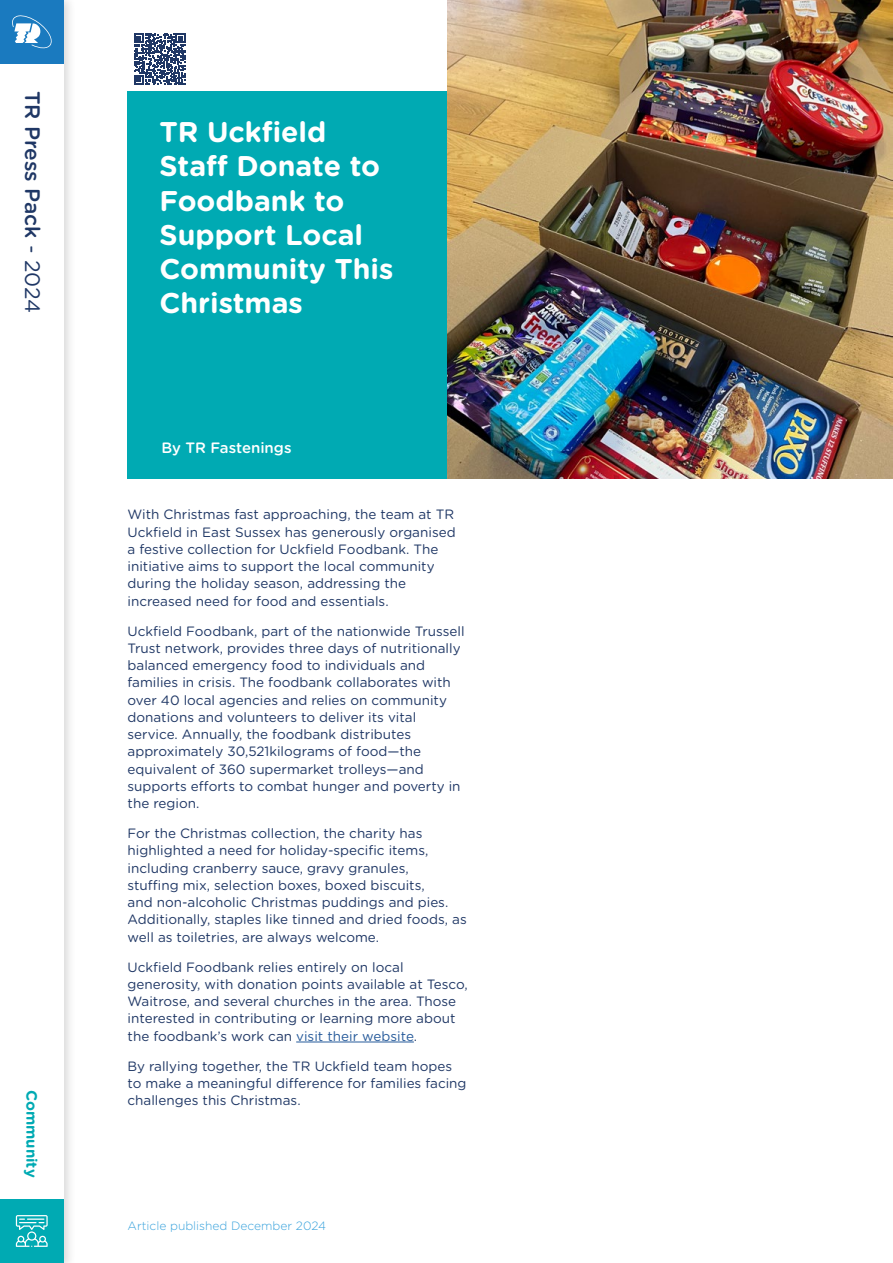
<style>
.page{position:relative;width:893px;height:1263px;background:#fff}
.page>*{position:absolute;margin:0;border:0;box-sizing:border-box;transform-origin:0 0}
.t1{font:700 28.5px/34.2px "Gotham Rounded";color:#fff}
.t2{font:500 21px "Gotham Rounded";color:#1f3765}
.t3{font:500 15px "Gotham Rounded";color:#fff}
.t4{font:700 15px "Gotham Rounded";color:#00aab3}
.t5{font:13.5px/17.2px "Gotham Rounded";color:#1f3765}
.t6{font:300 12px "Gotham Rounded";color:#38a2dc}
.s1{font-weight:400}
.s2{color:#275b9b}
</style>
<div class="page">
<div style="left:0;top:0;width:77px;height:1263px;background:#000;opacity:.15"></div>
<div style="left:0;top:0;width:64px;height:1263px;background:#fff"></div>
<div style="left:0;top:1199px;width:64px;height:64px;background:#00aab3"></div>
<div style="left:0;top:0;width:64px;height:64px;background:#1a7abf"></div>
<svg style="left:12px;top:15px;width:40px;height:34px"></svg>
<div style="left:128px;top:91px;width:320px;height:387px;background:#00aab3"></div>
<svg style="left:16px;top:1215px;width:32px;height:32px"></svg>
<svg style="left:134px;top:33px;width:51px;height:52px"></svg>
<img style="left:447px;top:0;width:445px;height:478px">
<hr style="left:296px;top:1042px;width:118px;height:1px;background:#275b9b">
<h2 class="t2" style="left:47px;top:91px;width:224px;rotate:90deg">TR Press Pack <span class="s1">- 2024</span></h2>
<p class="t4" style="left:43px;top:1090px;width:89px;rotate:90deg">Community</p>
<h1 class="t1" style="left:159px;top:114px;width:236px">TR Uckfield<br>Staff Donate to<br>Foodbank to<br>Support Local<br>Community This<br>Christmas</h1>
<p class="t3" style="left:161px;top:437px;width:132px">By TR Fastenings</p>
<p class="t5" style="left:128px;top:505px;width:330px">With Christmas fast approaching, the team at TR Uckfield in East Sussex has generously organised a festive collection for Uckfield Foodbank. The initiative aims to support the local community during the holiday season, addressing the increased need for food and essentials.</p>
<p class="t5" style="left:128px;top:622px;width:338px">Uckfield Foodbank, part of the nationwide Trussell Trust network, provides three days of nutritionally balanced emergency food to individuals and families in crisis. The foodbank collaborates with over 40 local agencies and relies on community donations and volunteers to deliver its vital service. Annually, the foodbank distributes approximately 30,521kilograms of food—the equivalent of 360 supermarket trolleys—and supports efforts to combat hunger and poverty in the region.</p>
<p class="t5" style="left:128px;top:824px;width:341px">For the Christmas collection, the charity has highlighted a need for holiday-specific items, including cranberry sauce, gravy granules,<br>stuffing mix, selection boxes, boxed biscuits,<br>and non-alcoholic Christmas puddings and pies.<br>Additionally, staples like tinned and dried foods, as well as toiletries, are always welcome.</p>
<p class="t5" style="left:128px;top:958px;width:342px">Uckfield Foodbank relies entirely on local generosity, with donation points available at Tesco, Waitrose, and several churches in the area. Those interested in contributing or learning more about the foodbank’s work can <span class="s2">visit their website</span>.</p>
<p class="t5" style="left:128px;top:1057px;width:340px">By rallying together, the TR Uckfield team hopes to make a meaningful difference for families facing challenges this Christmas.</p>
<p class="t6" style="left:128px;top:1218px;width:200px">Article published December 2024</p>
</div>
